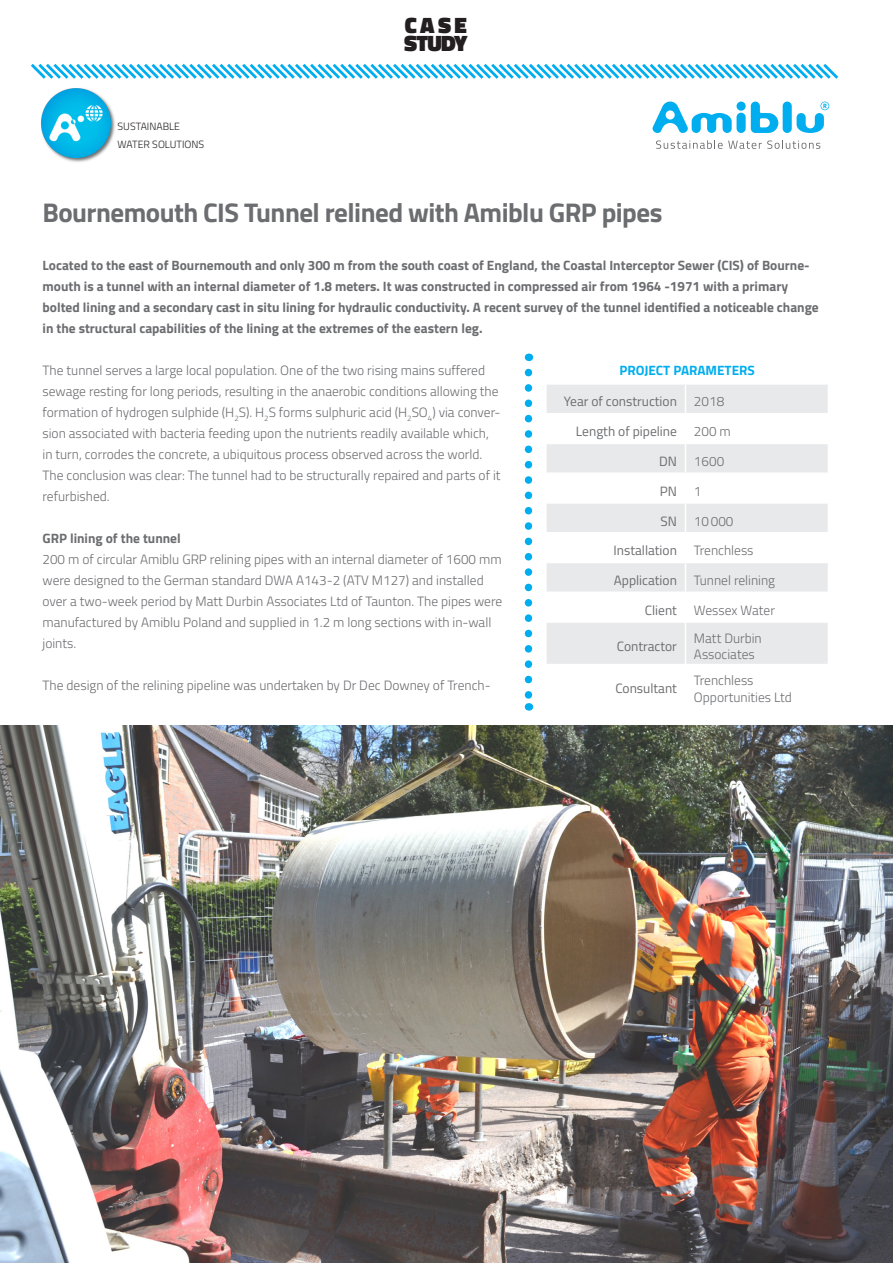
<style>
.page{position:relative;width:893px;height:1263px;background:#fff}
.page>*{position:absolute;margin:0;border:0;box-sizing:border-box;transform-origin:0 0}
.Case_study_text_body{font:700 27px "Titillium Web";letter-spacing:-.02em;color:#6c6d70}
.t1{font:900 22.5px/18px "Titillium Web";letter-spacing:-.03em;color:#231f20}
.Case_study_text_body-2{font:300 13.5px/21px "Titillium Web";color:#6c6d70}
.Case_study_text_body-3{font:700 13.5px/21px "Titillium Web";color:#6c6d70}
.Case_study_text_body-4{font:13.5px "Titillium Web";color:#6c6d70}
.Case_study_text_body-5{font:700 13.5px "Titillium Web";color:#00aeef}
.t2{font:300 10.5px "Titillium Web";color:#231f20}
</style>
<div class="page">
<img style="left:41px;top:88px;width:74px;height:74px">
<img style="left:0;top:725px;width:893px;height:538px">
<svg style="left:547px;top:385px;width:281px;height:279px;fill:#e8e9ea"></svg>
<hr style="left:545px;top:413px;width:140px;height:1px;background:#fff">
<hr style="left:685px;top:413px;width:144px;height:1px;background:#fff">
<hr style="left:545px;top:443px;width:140px;height:1px;background:#fff">
<hr style="left:685px;top:443px;width:144px;height:1px;background:#fff">
<hr style="left:545px;top:472px;width:140px;height:2px;background:#fff">
<hr style="left:685px;top:472px;width:144px;height:2px;background:#fff">
<hr style="left:545px;top:502px;width:140px;height:2px;background:#fff">
<hr style="left:685px;top:502px;width:144px;height:2px;background:#fff">
<hr style="left:545px;top:532px;width:140px;height:1px;background:#fff">
<hr style="left:685px;top:532px;width:144px;height:1px;background:#fff">
<hr style="left:545px;top:562px;width:140px;height:1px;background:#fff">
<hr style="left:685px;top:562px;width:144px;height:1px;background:#fff">
<hr style="left:545px;top:591px;width:140px;height:2px;background:#fff">
<hr style="left:685px;top:591px;width:144px;height:2px;background:#fff">
<svg style="left:685px;top:385px;width:1px;height:236px"></svg>
<hr style="left:545px;top:621px;width:140px;height:2px;background:#fff">
<hr style="left:685px;top:621px;width:144px;height:2px;background:#fff">
<hr style="left:685px;top:623px;width:1px;height:41px;background:#fff">
<svg style="left:525px;top:372px;width:7px;height:339px"></svg>
<svg style="left:31px;top:63px;width:808px;height:16px"></svg>
<div style="left:783px;top:102px;width:9px;height:31px;background:#00aeef;border-radius:5px"></div>
<div style="left:736px;top:102px;width:10px;height:9px;background:#00aeef;border-radius:50%"></div>
<div style="left:736px;top:113px;width:10px;height:20px;background:#00aeef;border-radius:5px"></div>
<svg style="left:751px;top:102px;width:27px;height:31px"></svg>
<svg style="left:652px;top:102px;width:80px;height:31px"></svg>
<svg style="left:656px;top:140px;width:164px;height:9px"></svg>
<svg style="left:797px;top:102px;width:32px;height:31px"></svg>
<p class="t2" style="left:118px;top:119px;width:64px">SUSTAINABLE</p>
<p class="t2" style="left:118px;top:137px;width:88px">WATER SOLUTIONS</p>
<h2 class="t1" style="left:404px;top:16px;width:65px">CASE<br>STUDY</h2>
<p class="Case_study_text_body" style="left:43px;top:192px;width:621px">Bournemouth CIS Tunnel relined with Amiblu GRP pipes</p>
<p class="Case_study_text_body-3" style="left:43px;top:254px;width:778px">Located to the east of Bournemouth and only 300 m from the south coast of England, the Coastal Interceptor Sewer (CIS) of Bourne&shy;mouth is a tunnel with an internal diameter of 1.8 meters. It was constructed in compressed air from 1964 -1971 with a primary bolted lining and a secondary cast in situ lining for hydraulic conductivity. A recent survey of the tunnel identified a noticeable change in the structural capabilities of the lining at the extremes of the eastern leg.</p>
<p class="Case_study_text_body-2" style="left:43px;top:359px;width:460px">The tunnel serves a large local population. One of the two rising mains suffered sewage resting for long periods, resulting in the anaerobic conditions allowing the formation of hydrogen sulphide (H<sub>2</sub>S). H<sub>2</sub>S forms sulphuric acid (H<sub>2</sub>SO<sub>4</sub>) via conver&shy;sion associated with bacteria feeding upon the nutrients readily available which, in turn, corrodes the concrete, a ubiquitous process observed across the world.<br>The conclusion was clear: The tunnel had to be structurally repaired and parts of it refurbished.</p>
<p class="Case_study_text_body-3" style="left:43px;top:527px;width:140px">GRP lining of the tunnel</p>
<p class="Case_study_text_body-2" style="left:43px;top:548px;width:461px">200 m of circular Amiblu GRP relining pipes with an internal diameter of 1600 mm were designed to the German standard DWA A143-2 (ATV M127) and installed over a two-week period by Matt Durbin Associates Ltd of Taunton. The pipes were manufactured by Amiblu Poland and supplied in 1.2 m long sections with in-wall joints.</p>
<p class="Case_study_text_body-2" style="left:43px;top:674px;width:450px">The design of the relining pipeline was undertaken by Dr Dec Downey of Trench-</p>
<p class="Case_study_text_body-5" style="left:619px;top:359px;width:137px">PROJECT PARAMETERS</p>
<p class="Case_study_text_body-4" style="left:564px;top:392px;width:115px">Year of construction</p>
<p class="Case_study_text_body-2" style="left:694px;top:391px;width:32px">2018</p>
<p class="Case_study_text_body-4" style="left:576px;top:422px;width:103px">Length of pipeline</p>
<p class="Case_study_text_body-2" style="left:694px;top:420px;width:38px">200 m</p>
<p class="Case_study_text_body-4" style="left:659px;top:451px;width:19px">DN</p>
<p class="Case_study_text_body-2" style="left:694px;top:450px;width:32px">1600</p>
<p class="Case_study_text_body-4" style="left:660px;top:481px;width:19px">PN</p>
<p class="Case_study_text_body-2" style="left:694px;top:480px;width:9px">1</p>
<p class="Case_study_text_body-4" style="left:660px;top:511px;width:18px">SN</p>
<p class="Case_study_text_body-2" style="left:694px;top:510px;width:41px">10000</p>
<p class="Case_study_text_body-4" style="left:613px;top:541px;width:65px">Installation</p>
<p class="Case_study_text_body-2" style="left:694px;top:539px;width:61px">Trenchless</p>
<p class="Case_study_text_body-4" style="left:614px;top:570px;width:65px">Application</p>
<p class="Case_study_text_body-2" style="left:694px;top:569px;width:83px">Tunnel relining</p>
<p class="Case_study_text_body-4" style="left:645px;top:600px;width:34px">Client</p>
<p class="Case_study_text_body-2" style="left:694px;top:599px;width:82px">Wessex Water</p>
<p class="Case_study_text_body-4" style="left:617px;top:636px;width:62px">Contractor</p>
<p class="Case_study_text_body-2" style="left:694px;top:629px;width:69px;line-height:16.2px">Matt Durbin<br>Associates</p>
<p class="Case_study_text_body-4" style="left:615px;top:679px;width:63px">Consultant</p>
<p class="Case_study_text_body-2" style="left:694px;top:672px;width:100px;line-height:16.2px">Trenchless<br>Opportunities Ltd</p>
</div>
